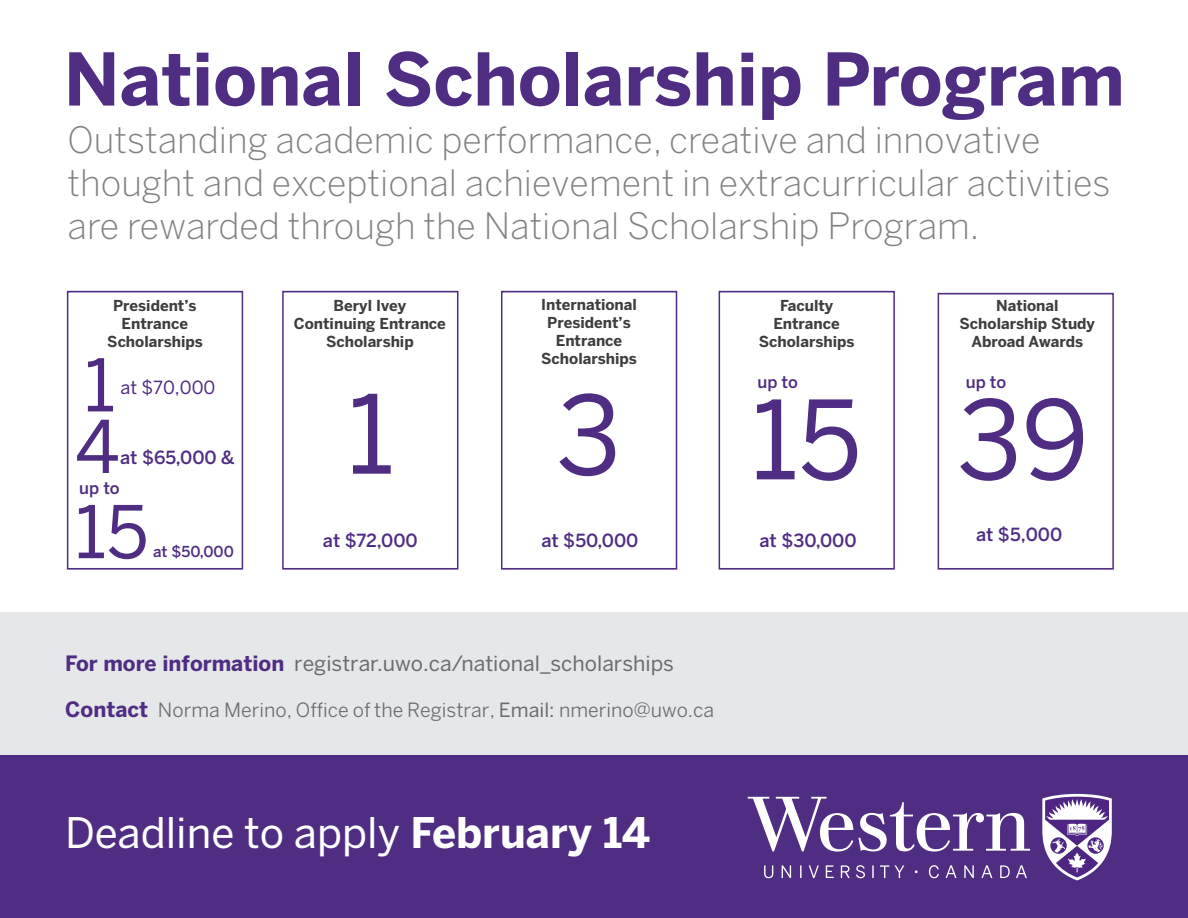
<style>
.page{position:relative;width:1188px;height:918px;background:#fff}
.page>*{position:absolute;margin:0;border:0;box-sizing:border-box;transform-origin:0 0}
.t1{font:108px "Benton Sans";color:#4f2d83}
.t2{font:700 72px "Benton Sans";color:#4f2d83}
.t3{font:72px/85.2px "Benton Sans";color:#4f2d83}
.t4{font:72px "Benton Sans";color:#4f2c82}
.t5{font:41.85px "Benton Sans";color:#fff}
.t6{font:300 36px/43.2px "Benton Sans";color:#808285}
.t7{font:21px "Benton Sans";color:#6c6d70}
.t8{font:19.5px "Benton Sans";color:#6c6d70}
.t9{font:500 18px "Benton Sans";color:#4f2d83}
.t10{font:18px "Benton Sans";color:#4f2c82}
.t11{font:500 16.5px "Benton Sans";color:#4f2d83}
.t12{font:700 15px/18px "Benton Sans";color:#3e3e3f;text-align:center}
.t13{font:500 15px "Benton Sans";color:#4f2d83}
.s1{font-weight:700;color:#4f2d83}
.s2{font-weight:700;font-size:21px;color:#4f2d83}
.s3{font-style:inherit}
.s4{font-weight:700}
</style>
<div class="page">
<div style="left:1px;top:612px;width:1187px;height:148px;background:#e6e7e9"></div>
<div style="left:1px;top:756px;width:1187px;height:162px;background:#4f2d83"></div>
<svg style="left:748px;top:797px;width:282px;height:81px"></svg>
<svg style="left:1042px;top:794px;width:70px;height:86px"></svg>
<div style="left:67px;top:291px;width:176px;height:279px;border:2px solid #4f2d83"></div>
<div style="left:282px;top:291px;width:177px;height:279px;border:2px solid #4f2d83"></div>
<div style="left:501px;top:291px;width:176px;height:279px;border:2px solid #4f2d83"></div>
<div style="left:719px;top:291px;width:176px;height:279px;border:2px solid #4f2d83"></div>
<div style="left:938px;top:293px;width:176px;height:277px;border:2px solid #4f2d83"></div>
<h2 class="t2" style="left:64px;top:36px;width:1063px">National Scholarship Program</h2>
<h3 class="t6" style="left:68px;top:118px;width:1045px">Outstanding academic performance, creative and innovative thought and exceptional achievement in extracurricular activities are rewarded through the National Scholarship Program.</h3>
<p class="t12" style="left:107px;top:296px;width:97px">President’s<br>Entrance<br>Scholarships</p>
<p class="t12" style="left:294px;top:296px;width:154px">Beryl Ivey<br>Continuing Entrance<br>Scholarship</p>
<p class="t12" style="left:541px;top:295px;width:97px">International<br>President’s<br>Entrance<br>Scholarships</p>
<p class="t12" style="left:759px;top:296px;width:97px">Faculty<br>Entrance<br>Scholarships</p>
<p class="t11" style="left:757px;top:372px;width:42px">up to</p>
<h1 class="t1" style="left:751px;top:376px;width:112px">15</h1>
<p class="t12" style="left:960px;top:296px;width:137px">National<br>Scholarship Study<br>Abroad Awards</p>
<p class="t11" style="left:966px;top:372px;width:42px">up to</p>
<h1 class="t1" style="left:957px;top:376px;width:133px">39</h1>
<h2 class="t4" style="left:84px;top:343px;width:33px">1</h2>
<p class="t10" style="left:120px;top:377px;width:97px">at $70,000</p>
<h1 class="t1" style="left:347px;top:370px;width:49px">1</h1>
<h1 class="t1" style="left:557px;top:371px;width:66px">3</h1>
<h2 class="t3" style="left:75px;top:403px;width:75px">4<br>15</h2>
<p class="t9" style="left:120px;top:446px;width:116px">at $65,000 &amp;</p>
<p class="t11" style="left:79px;top:478px;width:42px">up to</p>
<p class="t9" style="left:323px;top:530px;width:96px">at $72,000</p>
<p class="t9" style="left:541px;top:530px;width:99px">at $50,000</p>
<p class="t9" style="left:759px;top:530px;width:99px">at $30,000</p>
<p class="t9" style="left:976px;top:524px;width:88px">at $5,000</p>
<p class="t13" style="left:153px;top:542px;width:82px">at $50,000</p>
<h3 class="t7" style="left:65px;top:651px;width:610px"><span class="s1">For more information</span> registrar.uwo.ca/national_scholarships</h3>
<h3 class="t8" style="left:65px;top:698px;width:650px"><span class="s2">Contact</span> Norma Merino, Office of the Registrar, <span class="s3">Email:</span> nmerino@uwo.ca</h3>
<h3 class="t5" style="left:65px;top:808px;width:586px">Deadline to apply <span class="s4">February 14</span></h3>
</div>
